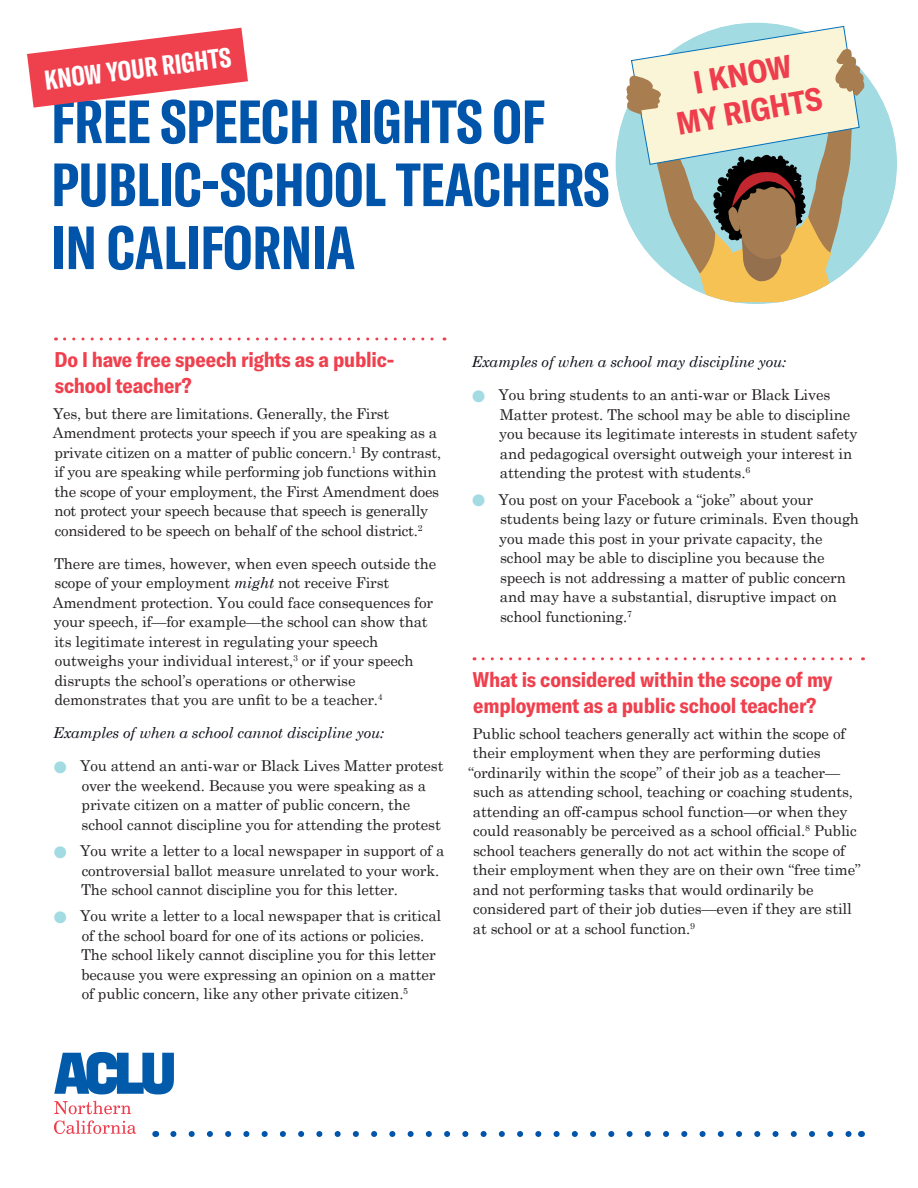
<style>
.page{position:relative;width:918px;height:1188px;background:#fff}
.page>*{position:absolute;margin:0;border:0;box-sizing:border-box;transform-origin:0 0}
.t1{font:700 extra-condensed 60px/63px "GT America";color:#05a}
.sample_text{font:700 condensed 31.5px "GT America";color:#ee3d4d}
.t2{font:700 extra-condensed 27px "GT America";color:#fff}
.main_red_heading_dotted_line_above{font:700 condensed 21px/25.2px "GT America";letter-spacing:-.01em;color:#ef404e}
.body_10_13{font:15px/19.5px "Century Schoolbook";letter-spacing:-.01em;color:#231f20}
.body_10_13-2{font:italic 15px "Century Schoolbook";letter-spacing:-.01em;color:#0e101a}
.s1{font-style:italic;color:#0e101a}
.s2{color:#a3dbe3}
</style>
<div class="page">
<svg style="left:65px;top:337px;width:380px;height:3px"></svg>
<svg style="left:483px;top:657px;width:380px;height:3px"></svg>
<svg style="left:54px;top:1120px;width:82px;height:14px"></svg>
<svg style="left:54px;top:1052px;width:120px;height:42px"></svg>
<svg style="left:54px;top:1101px;width:77px;height:13px"></svg>
<svg style="left:173px;top:1131px;width:679px;height:6px"></svg>
<svg style="left:27px;top:28px;width:221px;height:80px"></svg>
<svg style="left:616px;top:23px;width:279px;height:228px"></svg>
<svg style="left:624px;top:26px;width:242px;height:276px;background:#c8c7af"></svg>
<p class="t2" style="left:43px;top:64px;width:189px;rotate:-7deg">KNOW YOUR RIGHTS</p>
<p class="sample_text" style="left:691px;top:64px;width:101px;rotate:-10deg">I KNOW</p>
<p class="sample_text" style="left:674px;top:105px;width:149px;rotate:-10deg">MY RIGHTS</p>
<p class="t1" style="left:51px;top:90px;width:559px">FREE SPEECH RIGHTS OF<br>PUBLIC-SCHOOL TEACHERS<br>IN CALIFORNIA</p>
<p class="main_red_heading_dotted_line_above" style="left:54px;top:347px;width:341px">Do I have free speech rights as a public&shy;school teacher?</p>
<p class="body_10_13" style="left:53px;top:403px;width:390px">Yes, but there are limitations. Generally, the First Amendment protects your speech if you are speaking as a private citizen on a matter of public concern.<sup>1</sup> By contrast, if you are speaking while performing job functions within the scope of your employment, the First Amendment does not protect your speech because that speech is generally considered to be speech on behalf of the school district.<sup>2</sup></p>
<p class="body_10_13" style="left:53px;top:553px;width:385px">There are times, however, when even speech outside the scope of your employment <span class="s1">might</span> not receive First Amendment protection. You could face consequences for your speech, if—for example—the school can show that its legitimate interest in regulating your speech outweighs your individual interest,<sup>3</sup> or if your speech disrupts the school’s operations or otherwise demonstrates that you are unfit to be a teacher.<sup>4</sup></p>
<p class="body_10_13-2" style="left:53px;top:724px;width:333px">Examples of when a school cannot discipline you:</p>
<p class="body_10_13" style="left:82px;top:756px;width:363px;text-indent:-28px"><span class="s2">●</span> You attend an anti-war or Black Lives Matter protest over the weekend. Because you were speaking as a private citizen on a matter of public concern, the school cannot discipline you for attending the protest</p>
<p class="body_10_13" style="left:81px;top:841px;width:365px;text-indent:-27px"><span class="s2">●</span> You write a letter to a local newspaper in support of a controversial ballot measure unrelated to your work.<br>The school cannot discipline you for this letter.</p>
<p class="body_10_13" style="left:81px;top:906px;width:362px;text-indent:-27px"><span class="s2">●</span> You write a letter to a local newspaper that is critical of the school board for one of its actions or policies.<br>The school likely cannot discipline you for this letter because you were expressing an opinion on a matter of public concern, like any other private citizen.<sup>5</sup></p>
<p class="body_10_13-2" style="left:472px;top:353px;width:316px">Examples of when a school may discipline you:</p>
<p class="body_10_13" style="left:499px;top:385px;width:360px;text-indent:-27px"><span class="s2">●</span> You bring students to an anti-war or Black Lives Matter protest. The school may be able to discipline you because its legitimate interests in student safety and pedagogical oversight outweigh your interest in attending the protest with students.<sup>6</sup></p>
<p class="body_10_13" style="left:499px;top:489px;width:361px;text-indent:-27px"><span class="s2">●</span> You post on your Facebook a “joke” about your students being lazy or future criminals. Even though you made this post in your private capacity, the school may be able to discipline you because the speech is not addressing a matter of public concern and may have a substantial, disruptive impact on school functioning.<sup>7</sup></p>
<p class="main_red_heading_dotted_line_above" style="left:473px;top:667px;width:361px">What is considered within the scope of my employment as a public school teacher?</p>
<p class="body_10_13" style="left:472px;top:723px;width:374px">Public school teachers generally act within the scope of</p>
<p class="body_10_13" style="left:473px;top:743px;width:349px">their employment when they are performing duties</p>
<p class="body_10_13" style="left:468px;top:762px;width:374px">“ordinarily within the scope” of their job as a teacher—</p>
<p class="body_10_13" style="left:473px;top:782px;width:382px">such as attending school, teaching or coaching students,</p>
<p class="body_10_13" style="left:473px;top:801px;width:376px">attending an off-campus school function—or when they</p>
<p class="body_10_13" style="left:473px;top:821px;width:385px">could reasonably be perceived as a school official.<sup>8</sup> Public</p>
<p class="body_10_13" style="left:473px;top:840px;width:374px">school teachers generally do not act within the scope of</p>
<p class="body_10_13" style="left:473px;top:860px;width:390px">their employment when they are on their own “free time”</p>
<p class="body_10_13" style="left:473px;top:879px;width:342px">and not performing tasks that would ordinarily be</p>
<p class="body_10_13" style="left:473px;top:899px;width:380px">considered part of their job duties—even if they are still</p>
<p class="body_10_13" style="left:473px;top:918px;width:223px">at school or at a school function.<sup>9</sup></p>
</div>
